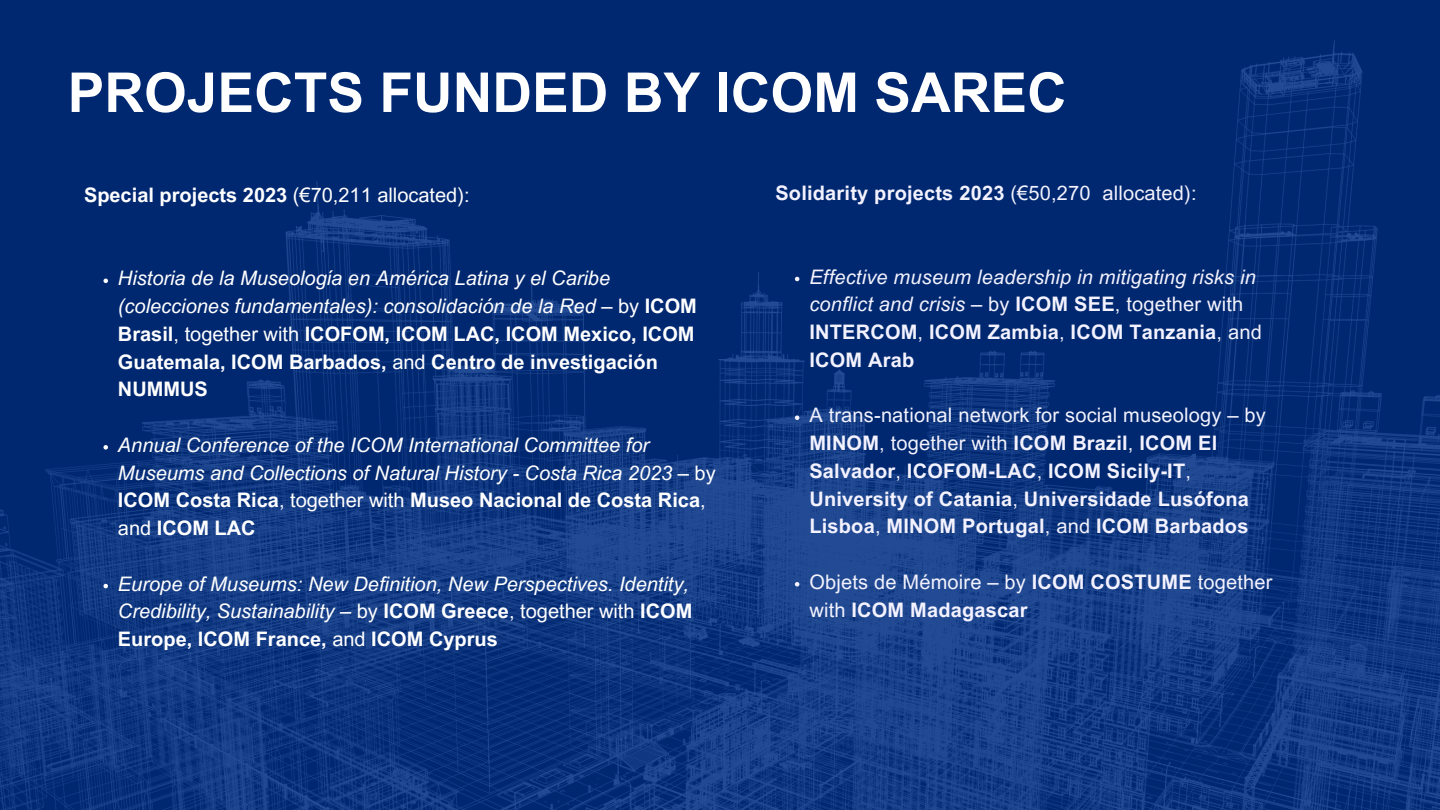
<style>
.page{position:relative;width:1440px;height:810px;background:#fff}
.page>*{position:absolute;margin:0;border:0;box-sizing:border-box;transform-origin:0 0}
.t1{font:700 55px "Arial MT Pro";color:#fff}
.t2{font:italic 20px/27.8px "Arial MT Pro";color:#fff}
.t3{font:700 20px/27.8px "Arial MT Pro";letter-spacing:.01em;color:#f3f2fe}
.t4{font:italic 20px/27.8px "Arial MT Pro";letter-spacing:.01em;color:#f3f2fe}
.t5{font:20px/27.8px "Arial MT Pro";letter-spacing:.01em;color:#f3f2fe}
.t6{font:700 20px "Arial MT Pro";color:#fff}
.s1{font-weight:400}
.s2{font-style:normal}
.s3{font-weight:700;font-style:normal}
.s4{font-weight:700}
</style>
<div class="page">
<img style="left:0;top:0;width:1440px;height:810px">
<svg style="left:104px;top:279px;width:4px;height:4px"></svg>
<svg style="left:104px;top:445px;width:4px;height:5px"></svg>
<svg style="left:104px;top:584px;width:4px;height:4px"></svg>
<svg style="left:795px;top:277px;width:4px;height:4px"></svg>
<svg style="left:795px;top:416px;width:4px;height:4px"></svg>
<svg style="left:795px;top:582px;width:4px;height:4px"></svg>
<p class="t1" style="left:68px;top:72px;width:1001px">PROJECTS FUNDED BY ICOM SAREC</p>
<p class="t6" style="left:84px;top:188px;width:387px">Special projects 2023 <span class="s1">(€70,211 allocated):</span></p>
<h1 class="t2" style="left:118px;top:267px;width:580px">Historia de la Museología en América Latina y el Caribe (colecciones fundamentales): consolidación de la Red <span class="s2">– by</span> <span class="s3">ICOM Brasil</span><span class="s2">, together with</span> <span class="s3">ICOFOM, ICOM LAC, ICOM Mexico, ICOM Guatemala, ICOM Barbados,</span> <span class="s2">and</span> <span class="s3">Centro de investigación NUMMUS</span></h1>
<p class="t2" style="left:118px;top:433px;width:599px">Annual Conference of the ICOM International Committee for Museums and Collections of Natural History - Costa Rica 2023 <span class="s2">– by </span><span class="s3">ICOM Costa Rica</span><span class="s2">, together with</span> <span class="s3">Museo Nacional de Costa Rica</span><span class="s2">, and</span> <span class="s3">ICOM LAC</span></p>
<p class="t2" style="left:118px;top:572px;width:576px">Europe of Museums: New Definition, New Perspectives. Identity,<br>Credibility, Sustainability <span class="s2">– by</span> <span class="s3">ICOM Greece</span><span class="s2">, together with</span> <span class="s3">ICOM<br>Europe, ICOM France,</span> <span class="s2">and</span> <span class="s3">ICOM Cyprus</span></p>
<p class="t3" style="left:775px;top:182px;width:423px">Solidarity projects 2023 <span class="s1">(€50,270 allocated):</span></p>
<p class="t4" style="left:809px;top:265px;width:454px">Effective museum leadership in mitigating risks in conflict and crisis <span class="s2">– by</span> <span class="s3">ICOM SEE</span><span class="s2">, together with </span><span class="s3">INTERCOM</span><span class="s2">,</span> <span class="s3">ICOM Zambia</span><span class="s2">,</span> <span class="s3">ICOM Tanzania</span><span class="s2">, and </span><span class="s3">ICOM Arab</span></p>
<p class="t3" style="left:809px;top:404px;width:458px"><span class="s1">A trans-national network for social museology – by </span>MINOM<span class="s1">, together with</span> ICOM Brazil<span class="s1">,</span> ICOM El Salvador<span class="s1">,</span> ICOFOM-LAC<span class="s1">,</span> ICOM Sicily-IT<span class="s1">, </span>University of Catania<span class="s1">,</span> Universidade Lusófona Lisboa<span class="s1">,</span> MINOM Portugal<span class="s1">, and</span> ICOM Barbados</p>
<p class="t5" style="left:809px;top:570px;width:465px">Objets de Mémoire – by <span class="s4">ICOM COSTUME</span> together with <span class="s4">ICOM Madagascar</span></p>
</div>
